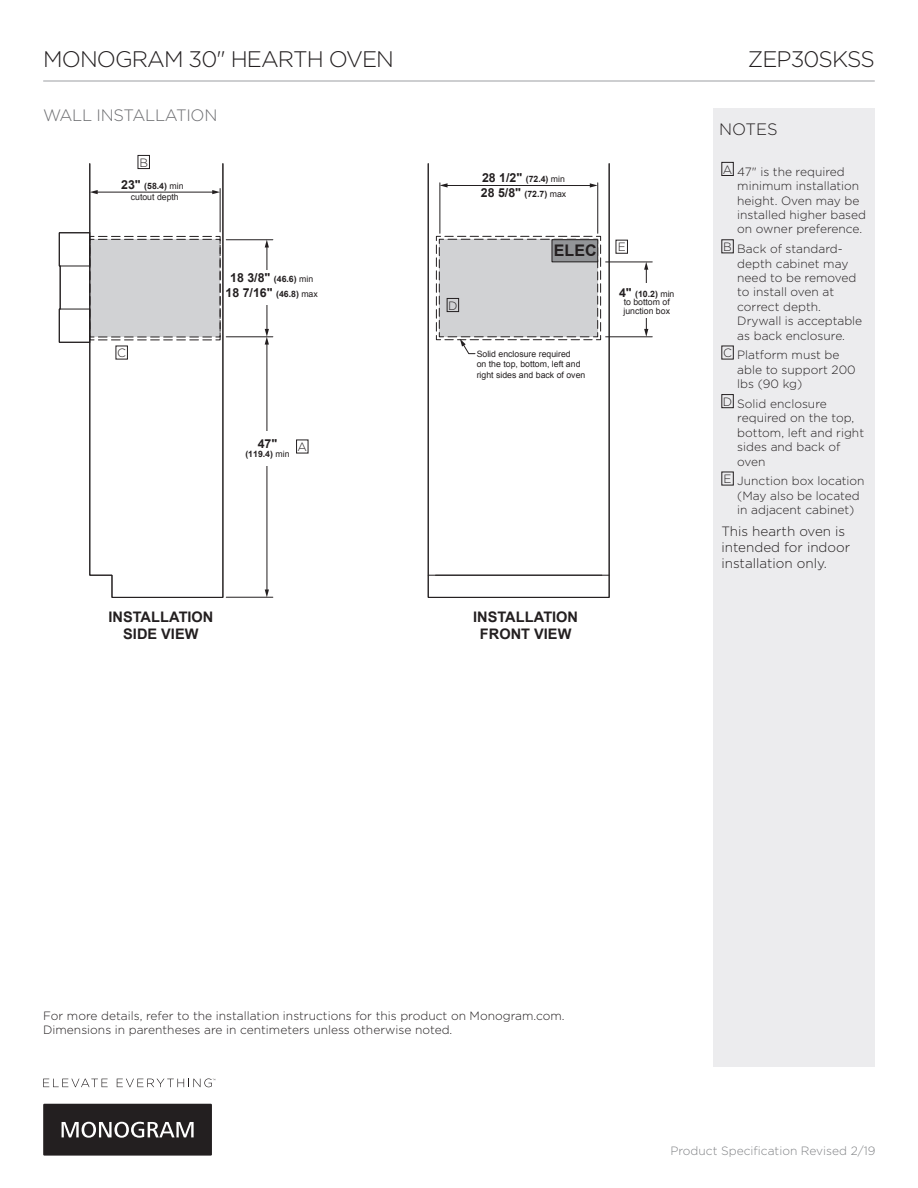
<style>
.page{position:relative;width:918px;height:1188px;background:#fff}
.page>*{position:absolute;margin:0;border:0;box-sizing:border-box;transform-origin:0 0}
.t1{font:300 22.5px "Gotham";letter-spacing:-.04em;color:#231f20}
.Sub_head{font:300 16.5px "Gotham";letter-spacing:-.02em;color:#6c6d70}
.t2{font:300 16.5px "Gotham";color:#231f20}
.t3{font:700 16.05px "Arial";color:#231f20}
.t4{font:700 14.55px/17.4px "Arial";color:#231f20;text-align:center}
.Attention{font:300 13.5px/16.2px "Gotham";color:#231f20}
.t5{font:700 12.3px/14.9px "Arial";color:#231f20}
.Body_copy{font:300 12px/14.4px "Gotham";color:#231f20}
.Line_Art_Note{font:300 12px "Gotham";color:#231f20}
.t6{font:300 12px "Gotham";color:#808285}
.t7{font:8.7px/8.7px "Arial";color:#231f20;text-align:center}
.t8{font:700 8.7px "Arial";color:#231f20}
.s1{font-weight:700;font-size:12.3px}
.s2{font-weight:700}
.s3{font-size:8.7px}
.s4{font-weight:400;font-size:8.7px}
.s5{font-weight:400}
</style>
<div class="page">
<hr style="left:43px;top:80px;width:832px;height:2px;background:#a8a9ad">
<div style="left:713px;top:108px;width:162px;height:958px;background:#ececee"></div>
<svg style="left:43px;top:1104px;width:169px;height:52px"></svg>
<svg style="left:43px;top:1079px;width:65px;height:8px"></svg>
<svg style="left:117px;top:1078px;width:98px;height:9px"></svg>
<hr style="left:428px;top:575px;width:181px;height:1px;background:#231f20">
<div style="left:428px;top:163px;width:182px;height:435px;border:1px solid #231f20"></div>
<svg style="left:89px;top:163px;width:135px;height:435px"></svg>
<hr style="left:597px;top:183px;width:1px;height:50px;background:#231f20">
<hr style="left:440px;top:183px;width:1px;height:50px;background:#231f20">
<hr style="left:226px;top:336px;width:47px;height:1px;background:#231f20">
<hr style="left:226px;top:239px;width:47px;height:1px;background:#231f20">
<hr style="left:226px;top:597px;width:47px;height:1px;background:#231f20">
<hr style="left:267px;top:246px;width:1px;height:84px;background:#231f20">
<svg style="left:265px;top:240px;width:4px;height:8px"></svg>
<hr style="left:606px;top:336px;width:46px;height:1px;background:#231f20">
<hr style="left:606px;top:262px;width:46px;height:1px;background:#231f20">
<hr style="left:646px;top:268px;width:1px;height:62px;background:#231f20">
<svg style="left:644px;top:329px;width:4px;height:8px"></svg>
<svg style="left:644px;top:262px;width:4px;height:8px"></svg>
<hr style="left:267px;top:343px;width:1px;height:248px;background:#231f20">
<svg style="left:265px;top:590px;width:4px;height:7px"></svg>
<svg style="left:265px;top:329px;width:4px;height:16px"></svg>
<hr style="left:446px;top:185px;width:145px;height:1px;background:#231f20">
<svg style="left:440px;top:183px;width:8px;height:5px"></svg>
<svg style="left:590px;top:183px;width:8px;height:5px"></svg>
<hr style="left:220px;top:189px;width:1px;height:43px;background:#231f20">
<hr style="left:96px;top:192px;width:118px;height:1px;background:#231f20">
<svg style="left:90px;top:190px;width:8px;height:4px"></svg>
<svg style="left:212px;top:190px;width:8px;height:4px"></svg>
<div style="left:244px;top:270px;width:38px;height:34px;background:#fff"></div>
<div style="left:624px;top:283px;width:38px;height:35px;background:#fff"></div>
<div style="left:241px;top:431px;width:48px;height:35px;background:#fff"></div>
<svg style="left:58px;top:232px;width:163px;height:111px"></svg>
<svg style="left:436px;top:236px;width:165px;height:118px"></svg>
<div style="left:721px;top:162px;width:13px;height:14px;border:1px solid #231f20"></div>
<div style="left:721px;top:239px;width:13px;height:14px;border:1px solid #231f20"></div>
<div style="left:721px;top:346px;width:13px;height:13px;border:1px solid #231f20"></div>
<div style="left:721px;top:394px;width:13px;height:14px;border:1px solid #231f20"></div>
<div style="left:721px;top:472px;width:13px;height:13px;border:1px solid #231f20"></div>
<div style="left:116px;top:346px;width:12px;height:13px;border:1px solid #231f20"></div>
<div style="left:616px;top:240px;width:12px;height:14px;border:1px solid #231f20"></div>
<div style="left:138px;top:155px;width:12px;height:14px;border:1px solid #231f20"></div>
<div style="left:296px;top:440px;width:12px;height:13px;border:1px solid #231f20"></div>
<div style="left:447px;top:298px;width:12px;height:14px;border:1px solid #231f20"></div>
<h1 class="t1" style="left:43px;top:44px;width:352px">MONOGRAM 30" HEARTH OVEN</h1>
<p class="Sub_head" style="left:43px;top:105px;width:176px">WALL INSTALLATION</p>
<p class="Body_copy" style="left:139px;top:155px;width:10px">B</p>
<p class="t7" style="left:121px;top:180px;width:64px;line-height:11.7px"><span class="s1">23"</span> <span class="s2">(58.4)</span> min cutout depth</p>
<p class="Body_copy" style="left:117px;top:346px;width:10px">C</p>
<p class="t5" style="left:226px;top:271px;width:94px;text-align:center">18 3/8" <span class="s3">(46.6)</span> <span class="s4">min<br></span>18 7/16" <span class="s3">(46.8)</span> <span class="s4">max</span></p>
<p class="t5" style="left:258px;top:436px;width:21px">47"</p>
<p class="t8" style="left:245px;top:448px;width:46px">(119.4) <span class="s5">min</span></p>
<p class="Body_copy" style="left:298px;top:440px;width:11px">A</p>
<p class="t4" style="left:109px;top:609px;width:106px">INSTALLATION<br>SIDE VIEW</p>
<p class="Body_copy" style="left:448px;top:298px;width:11px">D</p>
<p class="t5" style="left:481px;top:170px;width:87px">28 1/2" <span class="s3">(72.4)</span> <span class="s4">min<br></span>28 5/8" <span class="s3">(72.7)</span> <span class="s4">max</span></p>
<p class="t3" style="left:554px;top:240px;width:44px">ELEC</p>
<p class="t7" style="left:477px;top:349px;width:110px;line-height:10.5px;text-align:left">Solid enclosure required<br>on the top, bottom, left and right sides and back of oven</p>
<p class="Body_copy" style="left:618px;top:240px;width:10px">E</p>
<p class="t7" style="left:619px;top:289px;width:57px"><span class="s1">4"</span> <span class="s2">(10.2)</span> min to bottom of junction box</p>
<p class="t4" style="left:473px;top:609px;width:106px">INSTALLATION<br>FRONT VIEW</p>
<h1 class="t1" style="left:748px;top:44px;width:128px">ZEP30SKSS</h1>
<h2 class="t2" style="left:719px;top:118px;width:60px">NOTES</h2>
<p class="Body_copy" style="left:723px;top:162px;width:11px">A</p>
<p class="Body_copy" style="left:737px;top:164px;width:130px">47" is the required minimum installation height. Oven may be installed higher based on owner preference.</p>
<p class="Body_copy" style="left:723px;top:239px;width:10px">B</p>
<p class="Body_copy" style="left:737px;top:242px;width:126px">Back of standard&shy;depth cabinet may need to be removed to install oven at correct depth.<br>Drywall is acceptable as back enclosure.</p>
<p class="Body_copy" style="left:723px;top:346px;width:10px">C</p>
<p class="Body_copy" style="left:737px;top:348px;width:120px">Platform must be able to support 200 lbs (90 kg)</p>
<p class="Body_copy" style="left:723px;top:394px;width:11px">D</p>
<p class="Body_copy" style="left:737px;top:396px;width:128px">Solid enclosure required on the top, bottom, left and right sides and back of oven</p>
<p class="Body_copy" style="left:724px;top:472px;width:10px">E</p>
<p class="Body_copy" style="left:737px;top:474px;width:129px">Junction box location (May also be located in adjacent cabinet)</p>
<p class="Attention" style="left:721px;top:523px;width:130px">This hearth oven is intended for indoor installation only.</p>
<p class="Line_Art_Note" style="left:43px;top:1008px;width:523px">For more details, refer to the installation instructions for this product on Monogram.com.</p>
<p class="Line_Art_Note" style="left:43px;top:1022px;width:411px">Dimensions in parentheses are in centimeters unless otherwise noted.</p>
<p class="t6" style="left:670px;top:1143px;width:207px">Product Specification Revised 2/19</p>
</div>
